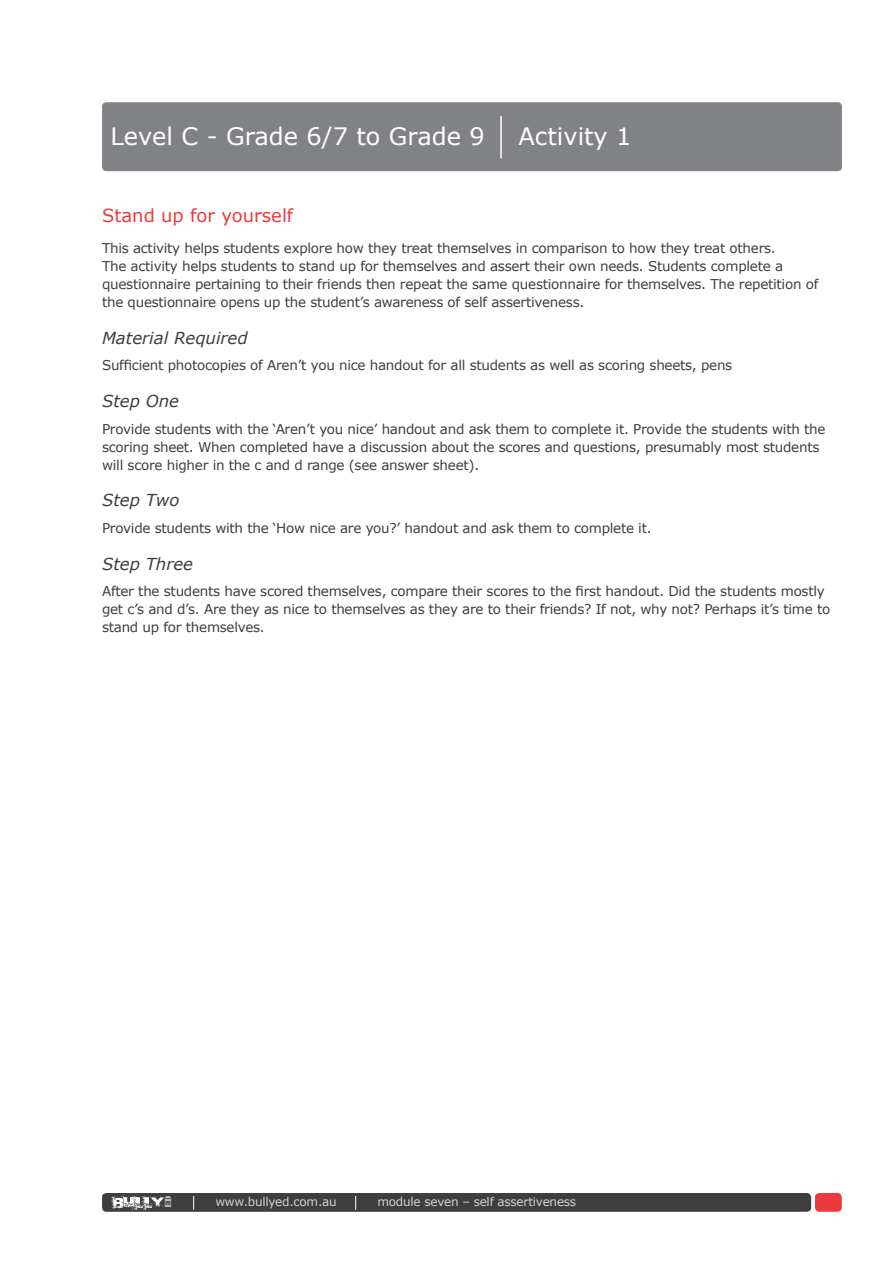
<style>
.page{position:relative;width:893px;height:1263px;background:#fff}
.page>*{position:absolute;margin:0;border:0;box-sizing:border-box;transform-origin:0 0}
.t1{font:24px "Verdana";color:#fff}
.sub_header_7_red{font:18px "Verdana";color:#eb3a3d}
.sub_header_2{font:italic 16.5px "Verdana";color:#3e3e3f}
.body_copy{font:13.5px/18px "Verdana";letter-spacing:-.02em;color:#3e3e3f}
.t2{font:12px "Verdana";letter-spacing:-.02em;color:#d1d2d4}
</style>
<div class="page">
<div style="left:815px;top:1193px;width:27px;height:19px;background:#eb3a3d;border-radius:4px"></div>
<div style="left:102px;top:1193px;width:709px;height:19px;background:#3e3e3f;border-radius:4px"></div>
<svg style="left:111px;top:1196px;width:60px;height:16px"></svg>
<svg style="left:193px;top:1196px;width:1px;height:13px"></svg>
<svg style="left:355px;top:1196px;width:1px;height:13px"></svg>
<div style="left:102px;top:102px;width:740px;height:69px;background:#808285;border-radius:4px"></div>
<hr style="left:500px;top:116px;width:2px;height:42px;background:#fff">
<p class="t1" style="left:111px;top:121px;width:376px">Level C - Grade 6/7 to Grade 9</p>
<p class="t1" style="left:519px;top:121px;width:114px">Activity 1</p>
<p class="sub_header_7_red" style="left:102px;top:204px;width:193px">Stand up for yourself</p>
<p class="body_copy" style="left:102px;top:239px;width:718px">This activity helps students explore how they treat themselves in comparison to how they treat others.<br>The activity helps students to stand up for themselves and assert their own needs. Students complete a questionnaire pertaining to their friends then repeat the same questionnaire for themselves. The repetition of the questionnaire opens up the student’s awareness of self assertiveness.</p>
<p class="sub_header_2" style="left:102px;top:327px;width:147px">Material Required</p>
<p class="body_copy" style="left:102px;top:356px;width:632px">Sufficient photocopies of Aren’t you nice handout for all students as well as scoring sheets, pens</p>
<p class="sub_header_2" style="left:102px;top:390px;width:78px">Step One</p>
<p class="body_copy" style="left:102px;top:419px;width:725px">Provide students with the ‘Aren’t you nice’ handout and ask them to complete it. Provide the students with the scoring sheet. When completed have a discussion about the scores and questions, presumably most students will score higher in the c and d range (see answer sheet).</p>
<p class="sub_header_2" style="left:102px;top:490px;width:79px">Step Two</p>
<p class="body_copy" style="left:102px;top:518px;width:551px">Provide students with the ‘How nice are you?’ handout and ask them to complete it.</p>
<p class="sub_header_2" style="left:102px;top:553px;width:93px">Step Three</p>
<p class="body_copy" style="left:102px;top:582px;width:730px">After the students have scored themselves, compare their scores to the first handout. Did the students mostly get c’s and d’s. Are they as nice to themselves as they are to their friends? If not, why not? Perhaps it’s time to stand up for themselves.</p>
<p class="t2" style="left:215px;top:1194px;width:123px">www.bullyed.com.au</p>
<p class="t2" style="left:377px;top:1194px;width:200px">module seven – self assertiveness</p>
</div>
